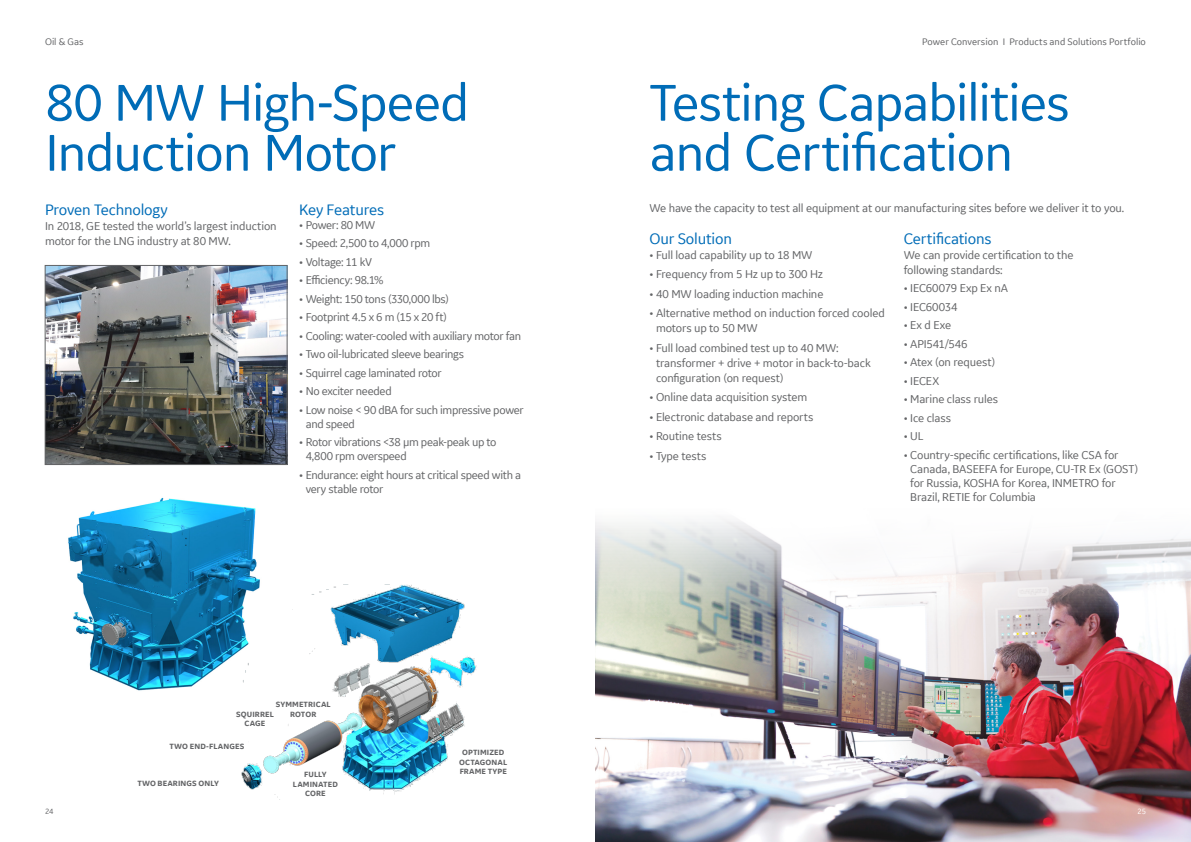
<style>
.page{position:relative;width:1191px;height:842px;background:#fff}
.page>*{position:absolute;margin:0;border:0;box-sizing:border-box;transform-origin:0 0}
.t1{font:54px/50px "GE Inspira Sans";letter-spacing:-.02em;color:#006cb7}
.t2{font:16px "GE Inspira Sans";letter-spacing:-.015em;color:#006cb7}
.t3{font:12px/14px "GE Inspira Sans";letter-spacing:-.015em;color:#636466}
.t4{font:10px "GE Inspira Sans";color:#636466}
.t5{font:700 8px/9.6px "GE Inspira Sans";letter-spacing:.015em;color:#636466;text-align:center}
.t6{font:8px "GE Inspira Sans";color:#636466}
.t7{font:8px "GE Inspira Sans";color:#fff}
</style>
<div class="page">
<img style="left:68px;top:497px;width:190px;height:194px">
<img style="left:234px;top:579px;width:243px;height:221px">
<img style="left:47px;top:267px;width:238px;height:196px">
<div style="left:45px;top:265px;width:242px;height:200px;border:1px solid #636466"></div>
<img style="left:595px;top:519px;width:596px;height:323px">
<p class="t4" style="left:45px;top:35px;width:40px">Oil &amp; Gas</p>
<p class="t4" style="left:922px;top:35px;width:225px">Power Conversion I Products and Solutions Portfolio</p>
<h1 class="t1" style="left:45px;top:76px;width:425px">80 MW High-Speed<br>Induction Motor</h1>
<h2 class="t2" style="left:45px;top:199px;width:124px">Proven Technology</h2>
<p class="t3" style="left:45px;top:218px;width:233px;line-height:15px">In 2018, GE tested the world’s largest induction motor for the LNG industry at 80 MW.</p>
<h2 class="t2" style="left:299px;top:199px;width:86px">Key Features</h2>
<p class="t3" style="left:299px;top:217px;width:77px">• Power: 80 MW</p>
<p class="t3" style="left:299px;top:236px;width:133px">• Speed: 2,500 to 4,000 rpm</p>
<p class="t3" style="left:299px;top:254px;width:74px">• Voltage: 11 kV</p>
<p class="t3" style="left:299px;top:273px;width:86px">• Efficiency: 98.1%</p>
<p class="t3" style="left:299px;top:291px;width:151px">• Weight: 150 tons (330,000 lbs)</p>
<p class="t3" style="left:299px;top:310px;width:149px">• Footprint 4.5 x 6 m (15 x 20 ft)</p>
<p class="t3" style="left:299px;top:328px;width:224px">• Cooling: water-cooled with auxiliary motor fan</p>
<p class="t3" style="left:299px;top:347px;width:166px">• Two oil-lubricated sleeve bearings</p>
<p class="t3" style="left:299px;top:365px;width:144px">• Squirrel cage laminated rotor</p>
<p class="t3" style="left:299px;top:384px;width:94px">• No exciter needed</p>
<p class="t3" style="left:306px;top:402px;width:219px;text-indent:-6px">• Low noise &lt; 90 dBA for such impressive power and speed</p>
<p class="t3" style="left:306px;top:435px;width:192px;text-indent:-6px">• Rotor vibrations &lt;38 μm peak-peak up to<br>4,800 rpm overspeed</p>
<p class="t3" style="left:306px;top:467px;width:217px;text-indent:-6px">• Endurance: eight hours at critical speed with a very stable rotor</p>
<p class="t5" style="left:276px;top:699px;width:57px">SYMMETRICAL</p>
<p class="t5" style="left:236px;top:709px;width:39px">SQUIRREL</p>
<p class="t5" style="left:290px;top:709px;width:28px">ROTOR</p>
<p class="t5" style="left:245px;top:719px;width:22px">CAGE</p>
<p class="t5" style="left:170px;top:741px;width:76px">TWO END-FLANGES</p>
<p class="t5" style="left:137px;top:779px;width:83px">TWO BEARINGS ONLY</p>
<p class="t5" style="left:293px;top:769px;width:46px">FULLY<br>LAMINATED<br>CORE</p>
<p class="t5" style="left:459px;top:747px;width:49px">OPTIMIZED<br>OCTAGONAL<br>FRAME TYPE</p>
<h1 class="t1" style="left:649px;top:76px;width:422px">Testing Capabilities and Certification</h1>
<p class="t3" style="left:649px;top:200px;width:475px">We have the capacity to test all equipment at our manufacturing sites before we deliver it to you.</p>
<h2 class="t2" style="left:649px;top:229px;width:84px">Our Solution</h2>
<p class="t3" style="left:649px;top:248px;width:164px">• Full load capability up to 18 MW</p>
<p class="t3" style="left:649px;top:267px;width:175px">• Frequency from 5 Hz up to 300 Hz</p>
<p class="t3" style="left:649px;top:287px;width:175px">• 40 MW loading induction machine</p>
<p class="t3" style="left:656px;top:306px;width:230px;line-height:15px;text-indent:-6px">• Alternative method on induction forced cooled motors up to 50 MW</p>
<p class="t3" style="left:656px;top:340px;width:216px;line-height:15px;text-indent:-6px">• Full load combined test up to 40 MW: transformer + drive + motor in back-to-back configuration (on request)</p>
<p class="t3" style="left:649px;top:390px;width:159px">• Online data acquisition system</p>
<p class="t3" style="left:649px;top:410px;width:165px">• Electronic database and reports</p>
<p class="t3" style="left:649px;top:429px;width:74px">• Routine tests</p>
<p class="t3" style="left:649px;top:449px;width:58px">• Type tests</p>
<h2 class="t2" style="left:903px;top:229px;width:89px">Certifications</h2>
<p class="t3" style="left:903px;top:247px;width:171px;line-height:15px">We can provide certification to the following standards:</p>
<p class="t3" style="left:903px;top:281px;width:106px">• IEC60079 Exp Ex nA</p>
<p class="t3" style="left:903px;top:300px;width:55px">• IEC60034</p>
<p class="t3" style="left:903px;top:318px;width:49px">• Ex d Exe</p>
<p class="t3" style="left:903px;top:337px;width:65px">• API541/546</p>
<p class="t3" style="left:903px;top:355px;width:93px">• Atex (on request)</p>
<p class="t3" style="left:903px;top:374px;width:37px">• IECEX</p>
<p class="t3" style="left:903px;top:392px;width:96px">• Marine class rules</p>
<p class="t3" style="left:903px;top:411px;width:49px">• Ice class</p>
<p class="t3" style="left:903px;top:429px;width:21px">• UL</p>
<p class="t3" style="left:910px;top:448px;width:229px;text-indent:-6px">• Country-specific certifications, like CSA for Canada, BASEEFA for Europe, CU-TR Ex (GOST) for Russia, KOSHA for Korea, INMETRO for Brazil, RETIE for Columbia</p>
<p class="t6" style="left:45px;top:807px;width:10px">24</p>
<p class="t7" style="left:1137px;top:807px;width:10px">25</p>
</div>
